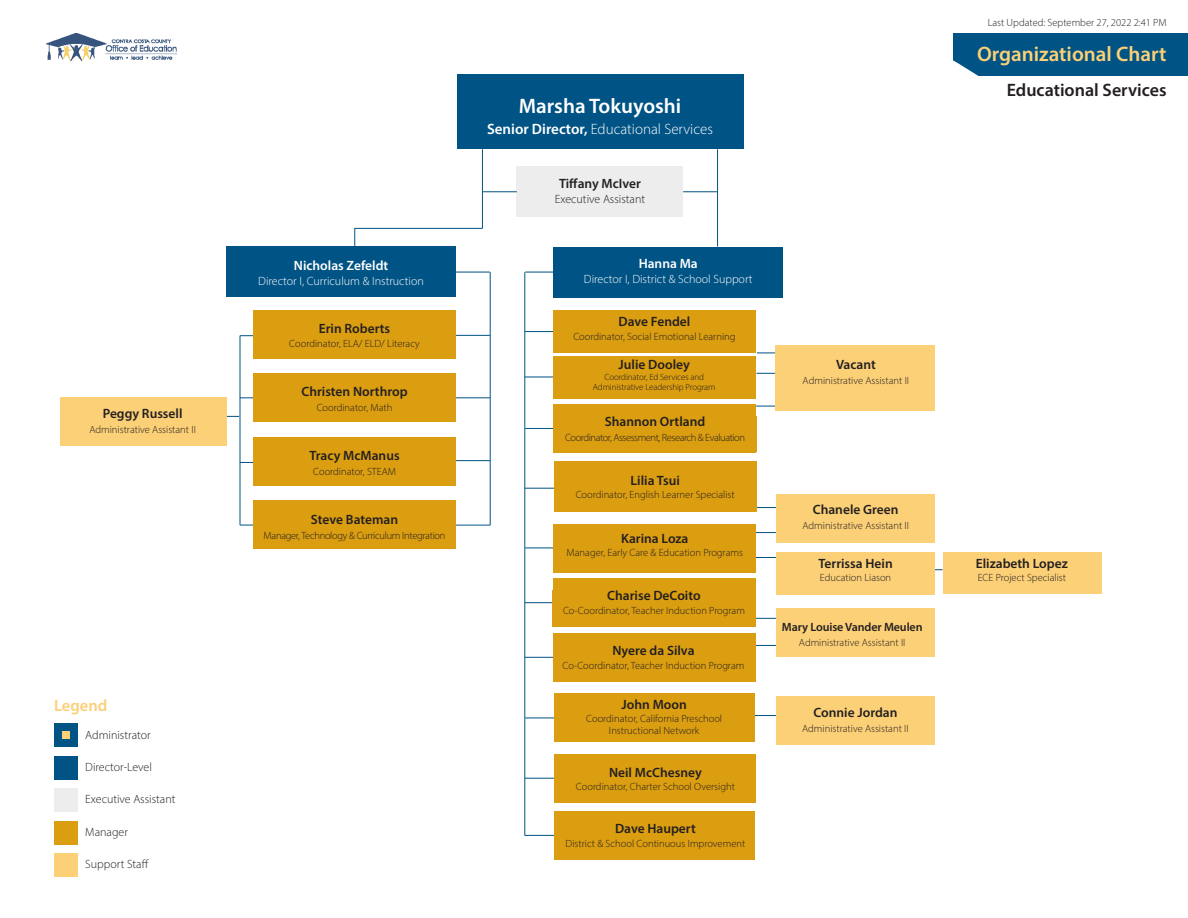
<style>
.page{position:relative;width:1188px;height:918px;background:#fff}
.page>*{position:absolute;margin:0;border:0;box-sizing:border-box;transform-origin:0 0}
.t1{font:600 21px "Myriad Pro";color:#fcd077}
.t2{font:600 21px "Myriad Pro";color:#fff}
.t3{font:600 18px "Myriad Pro";color:#231f20}
.t4{font:600 16.5px "Myriad Pro";color:#fcd077}
.t5{font:300 15px "Myriad Pro";color:#fff}
.t6{font:600 13.5px "Myriad Pro";color:#231f20}
.t7{font:600 13.5px "Myriad Pro";color:#fff}
.t8{font:300 12px "Myriad Pro";color:#231f20}
.t9{font:300 12px "Myriad Pro";color:#fff}
.t10{font:600 12px "Myriad Pro";letter-spacing:-.01em;color:#231f20}
.t11{font:300 10.5px "Myriad Pro";color:#231f20}
.t12{font:300 10.5px "Myriad Pro";letter-spacing:-.04em;color:#231f20}
.t13{font:300 10.5px "Myriad Pro";letter-spacing:-.03em;color:#231f20}
.t14{font:300 9px "Myriad Pro";letter-spacing:-.01em;color:#231f20}
.s1{font-weight:600}
</style>
<div class="page">
<hr style="left:525px;top:835px;width:34px;height:1px;background:#005385">
<hr style="left:525px;top:778px;width:30px;height:1px;background:#005385">
<hr style="left:525px;top:718px;width:34px;height:1px;background:#005385">
<hr style="left:525px;top:657px;width:30px;height:1px;background:#005385">
<hr style="left:525px;top:272px;width:36px;height:1px;background:#005385">
<hr style="left:525px;top:331px;width:34px;height:1px;background:#005385">
<hr style="left:525px;top:377px;width:34px;height:1px;background:#005385">
<hr style="left:525px;top:428px;width:34px;height:1px;background:#005385">
<hr style="left:525px;top:488px;width:34px;height:1px;background:#005385">
<hr style="left:525px;top:548px;width:34px;height:1px;background:#005385">
<hr style="left:525px;top:602px;width:34px;height:1px;background:#005385">
<hr style="left:747px;top:507px;width:34px;height:1px;background:#005385">
<svg style="left:755px;top:532px;width:22px;height:1px"></svg>
<hr style="left:751px;top:557px;width:37px;height:1px;background:#005385">
<hr style="left:755px;top:618px;width:30px;height:1px;background:#005385">
<svg style="left:755px;top:715px;width:21px;height:1px"></svg>
<svg style="left:226px;top:416px;width:13px;height:1px"></svg>
<div style="left:953px;top:33px;width:235px;height:43px;background:#005385"></div>
<div style="left:517px;top:166px;width:166px;height:51px;background:#ededed"></div>
<div style="left:60px;top:397px;width:166px;height:49px;background:#fcd077"></div>
<div style="left:776px;top:696px;width:159px;height:49px;background:#fcd077"></div>
<div style="left:777px;top:608px;width:158px;height:49px;background:#fcd077"></div>
<div style="left:457px;top:75px;width:286px;height:74px;background:#005385"></div>
<div style="left:253px;top:310px;width:203px;height:49px;background:#dc9e11"></div>
<div style="left:554px;top:356px;width:202px;height:42px;background:#dc9e11"></div>
<div style="left:253px;top:374px;width:203px;height:48px;background:#dc9e11"></div>
<div style="left:554px;top:404px;width:202px;height:49px;background:#dc9e11"></div>
<div style="left:253px;top:437px;width:203px;height:49px;background:#dc9e11"></div>
<div style="left:554px;top:693px;width:201px;height:49px;background:#dc9e11"></div>
<div style="left:554px;top:310px;width:202px;height:43px;background:#dc9e11"></div>
<div style="left:253px;top:500px;width:203px;height:49px;background:#dc9e11"></div>
<div style="left:553px;top:524px;width:202px;height:49px;background:#dc9e11"></div>
<div style="left:553px;top:578px;width:202px;height:49px;background:#dc9e11"></div>
<div style="left:554px;top:461px;width:202px;height:51px;background:#dc9e11"></div>
<div style="left:553px;top:633px;width:202px;height:49px;background:#dc9e11"></div>
<div style="left:554px;top:754px;width:201px;height:49px;background:#dc9e11"></div>
<div style="left:943px;top:552px;width:158px;height:42px;background:#fcd077"></div>
<div style="left:226px;top:247px;width:230px;height:50px;background:#005385"></div>
<hr style="left:482px;top:149px;width:1px;height:79px;background:#005385">
<hr style="left:490px;top:272px;width:1px;height:253px;background:#005385">
<hr style="left:525px;top:272px;width:1px;height:564px;background:#005385">
<hr style="left:483px;top:192px;width:34px;height:1px;background:#005385">
<hr style="left:355px;top:228px;width:127px;height:1px;background:#005385">
<hr style="left:456px;top:272px;width:34px;height:1px;background:#005385">
<hr style="left:456px;top:335px;width:34px;height:1px;background:#005385">
<hr style="left:456px;top:398px;width:34px;height:1px;background:#005385">
<hr style="left:240px;top:336px;width:1px;height:189px;background:#005385">
<svg style="left:240px;top:398px;width:13px;height:1px"></svg>
<svg style="left:240px;top:525px;width:13px;height:1px"></svg>
<svg style="left:240px;top:335px;width:13px;height:1px"></svg>
<svg style="left:355px;top:228px;width:1px;height:19px"></svg>
<svg style="left:241px;top:462px;width:12px;height:1px"></svg>
<hr style="left:456px;top:460px;width:34px;height:1px;background:#005385">
<hr style="left:456px;top:525px;width:34px;height:1px;background:#005385">
<svg style="left:756px;top:373px;width:20px;height:1px"></svg>
<svg style="left:756px;top:406px;width:20px;height:1px"></svg>
<svg style="left:755px;top:645px;width:22px;height:7px"></svg>
<hr style="left:683px;top:192px;width:34px;height:1px;background:#005385">
<hr style="left:717px;top:149px;width:1px;height:98px;background:#005385">
<svg style="left:953px;top:60px;width:26px;height:16px"></svg>
<div style="left:54px;top:724px;width:24px;height:23px;background:#005385"></div>
<div style="left:62px;top:731px;width:8px;height:8px;background:#fcd077"></div>
<div style="left:54px;top:756px;width:24px;height:24px;background:#005385"></div>
<div style="left:54px;top:788px;width:24px;height:24px;background:#ededed"></div>
<div style="left:54px;top:821px;width:24px;height:23px;background:#dc9e11"></div>
<div style="left:54px;top:853px;width:24px;height:24px;background:#fcd077"></div>
<div style="left:554px;top:247px;width:229px;height:51px;background:#005385"></div>
<svg style="left:757px;top:353px;width:19px;height:1px"></svg>
<div style="left:554px;top:811px;width:201px;height:49px;background:#dc9e11"></div>
<img style="left:47px;top:33px;width:130px;height:27px">
<div style="left:777px;top:494px;width:158px;height:49px;background:#fcd077"></div>
<div style="left:776px;top:345px;width:159px;height:66px;background:#fcd077"></div>
<div style="left:777px;top:552px;width:158px;height:42px;background:#fcd077"></div>
<p class="t6" style="left:103px;top:405px;width:81px">Peggy Russell</p>
<p class="t11" style="left:89px;top:423px;width:108px">Administrative Assistant II</p>
<p class="t4" style="left:54px;top:694px;width:55px">Legend</p>
<p class="t8" style="left:85px;top:727px;width:67px">Administrator</p>
<p class="t8" style="left:85px;top:760px;width:68px">Director-Level</p>
<p class="t8" style="left:85px;top:792px;width:92px">Executive Assistant</p>
<p class="t8" style="left:85px;top:825px;width:44px">Manager</p>
<p class="t8" style="left:85px;top:857px;width:65px">Support Staff</p>
<p class="t7" style="left:294px;top:257px;width:96px">Nicholas Zefeldt</p>
<p class="t9" style="left:258px;top:273px;width:167px">Director I, Curriculum &amp; Instruction</p>
<p class="t6" style="left:319px;top:320px;width:73px">Erin Roberts</p>
<p class="t11" style="left:289px;top:337px;width:132px">Coordinator, ELA/ ELD/ Literacy</p>
<p class="t6" style="left:301px;top:383px;width:108px">Christen Northrop</p>
<p class="t11" style="left:317px;top:401px;width:77px">Coordinator, Math</p>
<p class="t6" style="left:309px;top:447px;width:92px">Tracy McManus</p>
<p class="t11" style="left:313px;top:465px;width:84px">Coordinator, STEAM</p>
<p class="t6" style="left:311px;top:510px;width:89px">Steve Bateman</p>
<p class="t13" style="left:264px;top:529px;width:183px">Manager, Technology &amp; Curriculum Integration</p>
<p class="t2" style="left:519px;top:93px;width:164px">Marsha Tokuyoshi</p>
<p class="t5" style="left:487px;top:120px;width:227px"><span class="s1">Senior Director,</span> Educational Services</p>
<p class="t6" style="left:559px;top:175px;width:83px">Tiffany McIver</p>
<p class="t8" style="left:555px;top:192px;width:92px">Executive Assistant</p>
<p class="t7" style="left:639px;top:255px;width:61px">Hanna Ma</p>
<p class="t9" style="left:584px;top:272px;width:170px">Director I, District &amp; School Support</p>
<p class="t6" style="left:619px;top:313px;width:73px">Dave Fendel</p>
<p class="t11" style="left:573px;top:330px;width:164px">Coordinator, Social Emotional Learning</p>
<p class="t6" style="left:619px;top:356px;width:73px">Julie Dooley</p>
<p class="t14" style="left:604px;top:371px;width:101px">Coordinator, Ed Services and</p>
<p class="t14" style="left:593px;top:382px;width:124px">Administrative Leadership Program</p>
<p class="t6" style="left:605px;top:413px;width:102px">Shannon Ortland</p>
<p class="t12" style="left:565px;top:432px;width:182px">Coordinator, Assessment, Research &amp; Evaluation</p>
<p class="t6" style="left:631px;top:472px;width:51px">Lilia Tsui</p>
<p class="t11" style="left:576px;top:488px;width:161px">Coordinator, English Learner Specialist</p>
<p class="t6" style="left:621px;top:530px;width:69px">Karina Loza</p>
<p class="t11" style="left:567px;top:547px;width:178px">Manager, Early Care &amp; Education Programs</p>
<p class="t6" style="left:607px;top:587px;width:95px">Charise DeCoito</p>
<p class="t11" style="left:563px;top:604px;width:183px">Co-Coordinator, Teacher Induction Program</p>
<p class="t6" style="left:612px;top:642px;width:84px">Nyere da Silva</p>
<p class="t11" style="left:562px;top:659px;width:183px">Co-Coordinator, Teacher Induction Program</p>
<p class="t6" style="left:622px;top:696px;width:67px">John Moon</p>
<p class="t11" style="left:586px;top:712px;width:138px">Coordinator, California Preschool</p>
<p class="t11" style="left:609px;top:724px;width:92px">Instructional Network</p>
<p class="t6" style="left:609px;top:763px;width:94px">Neil McChesney</p>
<p class="t11" style="left:576px;top:780px;width:161px">Coordinator, Charter School Oversight</p>
<p class="t6" style="left:615px;top:820px;width:82px">Dave Haupert</p>
<p class="t11" style="left:566px;top:837px;width:181px">District &amp; School Continuous Improvement</p>
<p class="t6" style="left:836px;top:356px;width:41px">Vacant</p>
<p class="t11" style="left:803px;top:374px;width:108px">Administrative Assistant II</p>
<p class="t6" style="left:813px;top:501px;width:87px">Chanele Green</p>
<p class="t11" style="left:802px;top:520px;width:108px">Administrative Assistant II</p>
<p class="t6" style="left:819px;top:555px;width:76px">Terrissa Hein</p>
<p class="t11" style="left:820px;top:571px;width:73px">Education Liason</p>
<p class="t10" style="left:782px;top:619px;width:142px">Mary Louise Vander Meulen</p>
<p class="t11" style="left:799px;top:636px;width:108px">Administrative Assistant II</p>
<p class="t6" style="left:813px;top:704px;width:86px">Connie Jordan</p>
<p class="t11" style="left:802px;top:722px;width:108px">Administrative Assistant II</p>
<p class="t11" style="left:988px;top:16px;width:180px">Last Updated: September 27, 2022 2:41 PM</p>
<p class="t1" style="left:977px;top:41px;width:191px">Organizational Chart</p>
<p class="t3" style="left:1007px;top:78px;width:161px">Educational Services</p>
<p class="t6" style="left:976px;top:555px;width:93px">Elizabeth Lopez</p>
<p class="t11" style="left:978px;top:571px;width:90px">ECE Project Specialist</p>
</div>
